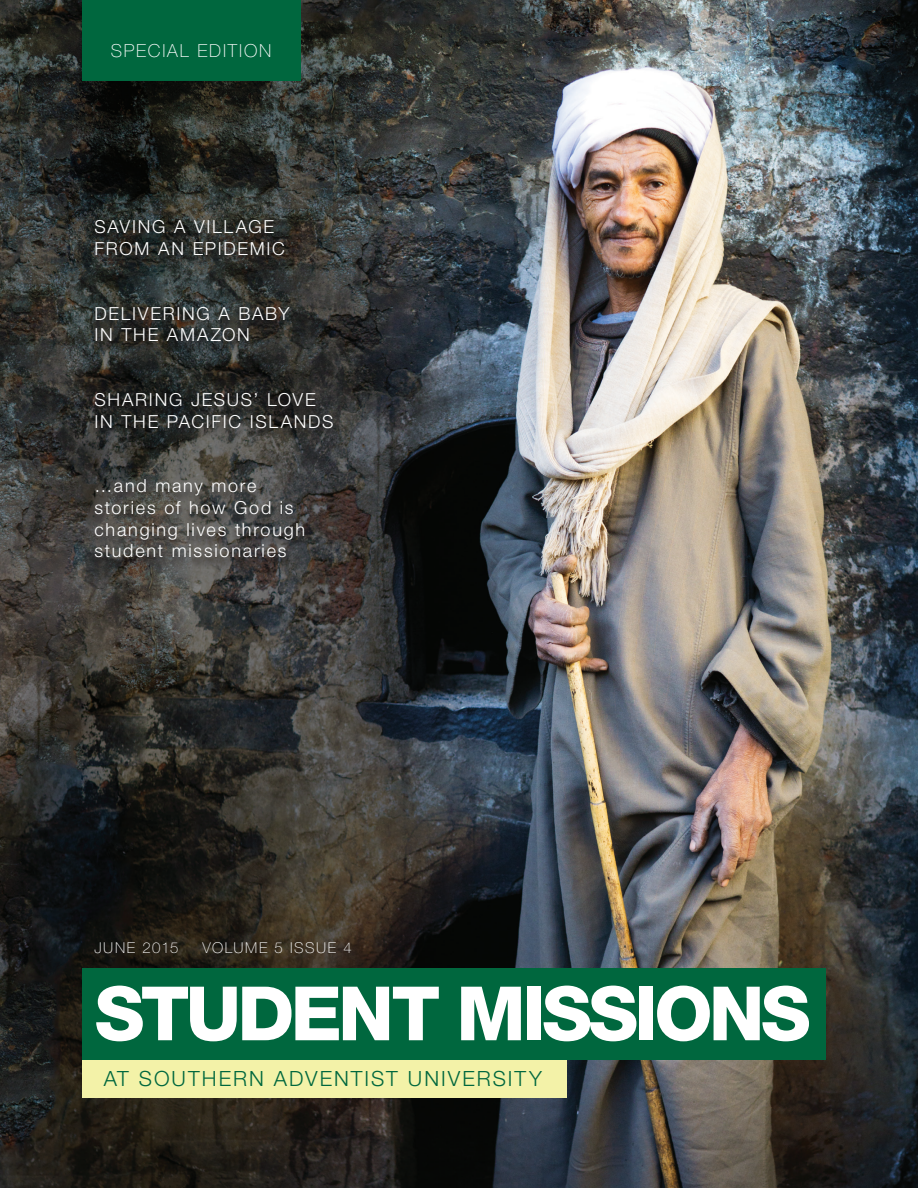
<style>
.page{position:relative;width:918px;height:1188px;background:#fff}
.page>*{position:absolute;margin:0;border:0;box-sizing:border-box;transform-origin:0 0}
.t1{font:800 75px "Helvetica Neue";letter-spacing:-.05em;color:#fff}
.t2{font:300 21px "Helvetica Neue LT Std";letter-spacing:.095em;color:#00673e}
.t3{font:300 18px/21.6px "Helvetica Neue LT Std";letter-spacing:.095em;color:#fff}
.t4{font:100 18px "Helvetica Neue";letter-spacing:.1em;color:#fff}
.t5{font:100 15px "Helvetica Neue";letter-spacing:.1em;color:#fff}
</style>
<div class="page">
<img style="left:0;top:0;width:918px;height:1188px">
<div style="left:82px;top:1059px;width:485px;height:39px;background:#f3f2a8"></div>
<div style="left:82px;top:968px;width:744px;height:91px;background:#00673e"></div>
<svg style="left:89px;top:221px;width:250px;height:349px;background:#363735"></svg>
<div style="left:82px;top:0;width:218px;height:81px;background:#00673e"></div>
<p class="t4" style="left:111px;top:41px;width:162px">SPECIAL EDITION</p>
<p class="t3" style="left:94px;top:216px;width:192px">SAVING A VILLAGE<br>FROM AN EPIDEMIC</p>
<p class="t3" style="left:94px;top:302px;width:197px">DELIVERING A BABY<br>IN THE AMAZON</p>
<p class="t3" style="left:94px;top:388px;width:241px">SHARING JESUS’ LOVE<br>IN THE PACIFIC ISLANDS</p>
<p class="t3" style="left:94px;top:475px;width:212px">…and many more stories of how God is changing lives through student missionaries</p>
<p class="t5" style="left:94px;top:940px;width:85px">JUNE 2015</p>
<p class="t5" style="left:202px;top:940px;width:151px">VOLUME 5 ISSUE 4</p>
<h1 class="t1" style="left:94px;top:969px;width:718px">STUDENT MISSIONS</h1>
<p class="t2" style="left:104px;top:1065px;width:440px">AT SOUTHERN ADVENTIST UNIVERSITY</p>
</div>
